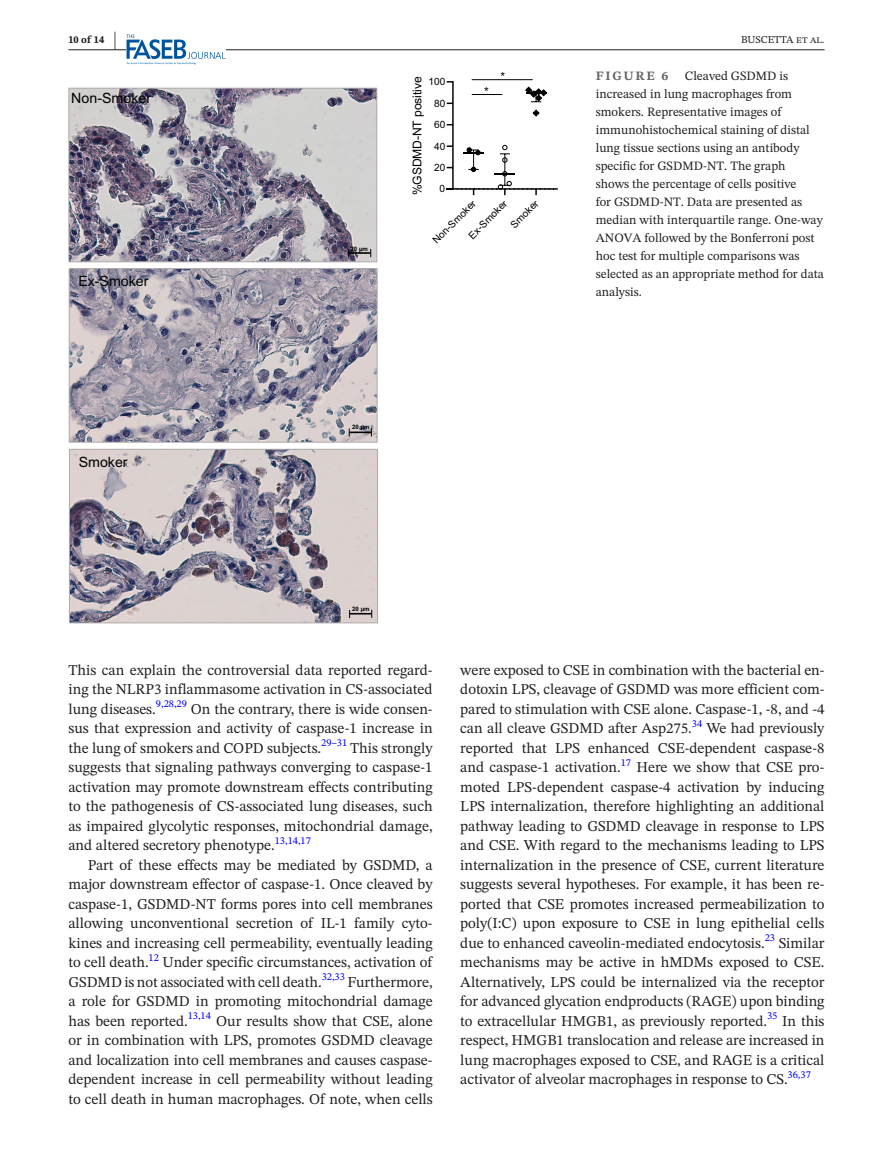
<style>
.page{position:relative;width:893px;height:1174px;background:#fff}
.page>*{position:absolute;margin:0;border:0;box-sizing:border-box;transform-origin:0 0}
.t1{font:15px/19.5px "STIX Two Text";letter-spacing:-.005em;color:#231f20;text-align:justify}
.t2{font:14.25px "Arial";color:#000}
.t3{font:12.75px/18px "STIX Two Text";color:#231f20}
.t4{font:700 12.75px "STIX Two Text";letter-spacing:.14em;color:#636366}
.t5{font:12.15px "Arial";letter-spacing:-.005em;color:#000}
.t6{font:10.5px "STIX Two Text";letter-spacing:-.005em;color:#00f}
.t7{font:10.5px "STIX Two Text";color:#231f20}
.t8{font:700 10.5px "STIX Two Text";color:#231f20}
.t9{font:10.05px "Arial";letter-spacing:.01em;color:#000}
.t10{font:700 6.15px "Arial";letter-spacing:.005em;color:#000}
.s1{font-size:21px}
</style>
<div class="page">
<hr style="left:68px;top:49px;width:756px;height:1px;background:#231f20">
<img style="left:126px;top:35px;width:99px;height:30px">
<hr style="left:472px;top:94px;width:30px;height:1px;background:#000">
<hr style="left:472px;top:79px;width:61px;height:1px;background:#000">
<hr style="left:452px;top:188px;width:106px;height:2px;background:#000">
<hr style="left:452px;top:81px;width:2px;height:109px;background:#000">
<svg style="left:526px;top:87px;width:21px;height:15px"></svg>
<svg style="left:533px;top:110px;width:6px;height:6px"></svg>
<svg style="left:447px;top:145px;width:107px;height:50px"></svg>
<img style="left:70px;top:90px;width:305px;height:170px">
<div style="left:68px;top:88px;width:309px;height:174px;border:1px solid #afabab"></div>
<hr style="left:349px;top:252px;width:21px;height:2px;background:#000">
<img style="left:71px;top:270px;width:305px;height:170px">
<div style="left:69px;top:268px;width:309px;height:174px;border:1px solid #afabab"></div>
<hr style="left:350px;top:431px;width:21px;height:2px;background:#000">
<img style="left:71px;top:451px;width:305px;height:170px">
<div style="left:69px;top:449px;width:309px;height:174px;border:1px solid #afabab"></div>
<svg style="left:349px;top:610px;width:23px;height:8px"></svg>
<p class="t8" style="left:68px;top:32px;width:50px">10 of 14 <span class="s1">|</span></p>
<p class="t7" style="left:741px;top:32px;width:85px">BUSCETTA et al.</p>
<p class="t2" style="left:71px;top:89px;width:81px">Non-Smoker</p>
<p class="t2" style="left:78px;top:271px;width:72px">Ex-Smoker</p>
<p class="t2" style="left:79px;top:452px;width:50px">Smoker</p>
<p class="t10" style="left:351px;top:244px;width:19px">20 µm</p>
<p class="t5" style="left:409px;top:195px;width:120px;rotate:-90deg">%GSDMD-NT positive</p>
<p class="t9" style="left:428px;top:75px;width:18px">100</p>
<p class="t9" style="left:434px;top:96px;width:13px">80</p>
<p class="t9" style="left:434px;top:118px;width:13px">60</p>
<p class="t9" style="left:434px;top:139px;width:13px">40</p>
<p class="t9" style="left:434px;top:160px;width:13px">20</p>
<p class="t9" style="left:440px;top:182px;width:7px">0</p>
<p class="t5" style="left:484px;top:83px;width:6px">*</p>
<p class="t5" style="left:501px;top:68px;width:6px">*</p>
<p class="t9" style="left:465px;top:232px;width:51px;rotate:-45deg">Ex-Smoker</p>
<p class="t9" style="left:507px;top:221px;width:36px;rotate:-45deg">Smoker</p>
<p class="t9" style="left:429px;top:237px;width:58px;rotate:-45deg">Non-Smoker</p>
<p class="t10" style="left:352px;top:422px;width:19px">20 µm</p>
<p class="t3" style="left:596px;top:66px;width:230px;text-indent:89px">Cleaved GSDMD is increased in lung macrophages from smokers. Representative images of immunohistochemical staining of distal lung tissue sections using an antibody specific for GSDMD-NT. The graph<br>shows the percentage of cells positive<br>for GSDMD-NT. Data are presented as median with interquartile range. One-way ANOVA followed by the Bonferroni post hoc test for multiple comparisons was selected as an appropriate method for data analysis.</p>
<p class="t4" style="left:596px;top:66px;width:74px">FIGURE 6</p>
<p class="t10" style="left:352px;top:604px;width:19px">20 µm</p>
<p class="t1" style="left:68px;top:660px;width:366px">This can explain the controversial data reported regard&shy;ing the NLRP3 inflammasome activation in CS-associated lung diseases.</p>
<p class="t6" style="left:156px;top:696px;width:33px">9,28,29</p>
<p class="t1" style="left:68px;top:699px;width:366px;text-indent:122px">On the contrary, there is wide consen&shy;sus that expression and activity of caspase-1 increase in the lung of smokers and COPD subjects.</p>
<p class="t6" style="left:321px;top:735px;width:28px">29–31</p>
<p class="t1" style="left:68px;top:738px;width:366px;text-indent:282px">This strongly suggests that signaling pathways converging to caspase-1 activation may promote downstream effects contributing to the pathogenesis of CS-associated lung diseases, such as impaired glycolytic responses, mitochondrial damage, and altered secretory phenotype.</p>
<p class="t6" style="left:275px;top:832px;width:38px">13,14,17</p>
<p class="t1" style="left:68px;top:855px;width:366px;text-indent:20px">Part of these effects may be mediated by GSDMD, a major downstream effector of caspase-1. Once cleaved by caspase-1, GSDMD-NT forms pores into cell membranes allowing unconventional secretion of IL-1 family cyto&shy;kines and increasing cell permeability, eventually leading to cell death.</p>
<p class="t6" style="left:149px;top:949px;width:12px">12</p>
<p class="t1" style="left:68px;top:952px;width:365px;text-indent:94px">Under specific circumstances, activation of<br>GSDMD is not associated with cell death.</p>
<p class="t6" style="left:322px;top:969px;width:25px">32,33</p>
<p class="t1" style="left:68px;top:972px;width:366px;text-indent:279px">Furthermore, a role for GSDMD in promoting mitochondrial damage has been reported.</p>
<p class="t6" style="left:188px;top:1008px;width:25px">13,14</p>
<p class="t1" style="left:68px;top:1011px;width:366px;text-indent:148px">Our results show that CSE, alone or in combination with LPS, promotes GSDMD cleavage and localization into cell membranes and causes caspase&shy;dependent increase in cell permeability without leading to cell death in human macrophages. Of note, when cells</p>
<p class="t1" style="left:460px;top:660px;width:366px">were exposed to CSE in combination with the bacterial en&shy;dotoxin LPS, cleavage of GSDMD was more efficient com&shy;pared to stimulation with CSE alone. Caspase-1, -8, and -4 can all cleave GSDMD after Asp275.<sup>34</sup> We had previously reported that LPS enhanced CSE-dependent caspase-8 and caspase-1 activation.</p>
<p class="t6" style="left:621px;top:754px;width:12px">17</p>
<p class="t1" style="left:460px;top:757px;width:366px;text-indent:176px">Here we show that CSE pro&shy;moted LPS-dependent caspase-4 activation by inducing LPS internalization, therefore highlighting an additional pathway leading to GSDMD cleavage in response to LPS and CSE. With regard to the mechanisms leading to LPS internalization in the presence of CSE, current literature suggests several hypotheses. For example, it has been re&shy;ported that CSE promotes increased permeabilization to poly(I:C) upon exposure to CSE in lung epithelial cells due to enhanced caveolin-mediated endocytosis.</p>
<p class="t6" style="left:765px;top:930px;width:12px">23</p>
<p class="t1" style="left:460px;top:933px;width:366px;text-indent:318px">Similar mechanisms may be active in hMDMs exposed to CSE.<br>Alternatively, LPS could be internalized via the receptor for advanced glycation endproducts (RAGE) upon binding to extracellular HMGB1, as previously reported.</p>
<p class="t6" style="left:767px;top:1008px;width:12px">35</p>
<p class="t1" style="left:460px;top:1011px;width:366px;text-indent:322px">In this respect, HMGB1 translocation and release are increased in lung macrophages exposed to CSE, and RAGE is a critical activator of alveolar macrophages in response to CS.</p>
<p class="t6" style="left:788px;top:1066px;width:25px">36,37</p>
</div>
